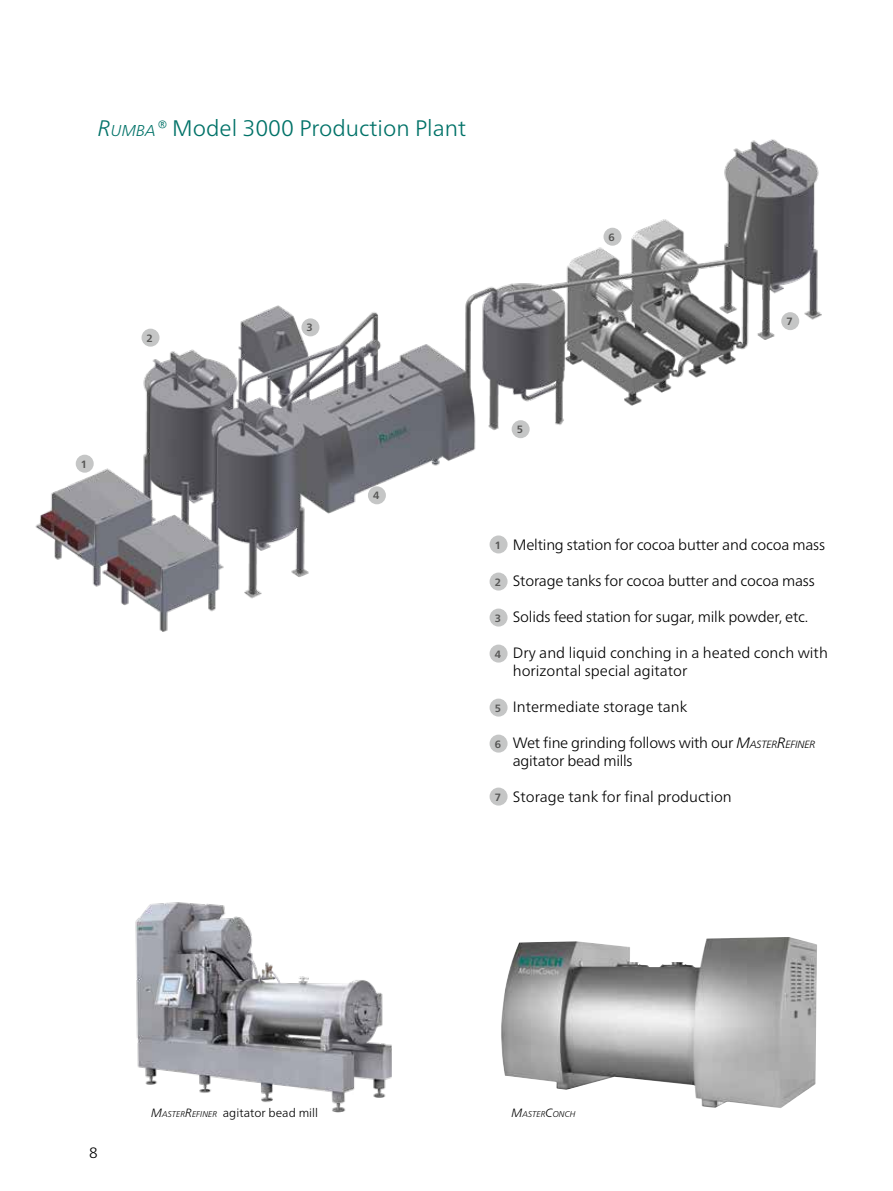
<style>
.page{position:relative;width:893px;height:1191px;background:#fff}
.page>*{position:absolute;margin:0;border:0;box-sizing:border-box;transform-origin:0 0}
.t1{font:300 22.5px "Frutiger Neue LTW1 G";color:#007268}
.t2{font:300 15px/18px "Frutiger Neue LTW1 G";letter-spacing:-.015em;color:#000}
.t3{font:300 12px "Frutiger Neue LTW1 G";color:#000}
.t4{font:700 10.65px "Frutiger Neue LTW1 G";color:#565655}
.t5{font:italic 300 8.4px "Frutiger Neue LTW1 G";color:#000}
.s1{font-style:italic}
.s2{font-style:italic;font-size:15.75px}
.s3{font-style:italic;font-size:10.5px}
.s4{font-style:italic;font-size:8.4px}
.s5{font-size:12px}
</style>
<div class="page">
<img style="left:35px;top:139px;width:787px;height:667px">
<div style="left:76px;top:455px;width:18px;height:18px;background:#c5c6c6;border-radius:50%"></div>
<div style="left:142px;top:329px;width:18px;height:18px;background:#c5c6c6;border-radius:50%"></div>
<div style="left:301px;top:318px;width:18px;height:18px;background:#c5c6c6;border-radius:50%"></div>
<div style="left:368px;top:486px;width:18px;height:18px;background:#c5c6c6;border-radius:50%"></div>
<div style="left:512px;top:420px;width:18px;height:18px;background:#c5c6c6;border-radius:50%"></div>
<div style="left:603px;top:228px;width:18px;height:18px;background:#c5c6c6;border-radius:50%"></div>
<div style="left:781px;top:312px;width:18px;height:18px;background:#c5c6c6;border-radius:50%"></div>
<img style="left:501px;top:937px;width:316px;height:171px">
<img style="left:135px;top:902px;width:257px;height:211px">
<div style="left:490px;top:535px;width:18px;height:18px;background:#c5c6c6;border-radius:50%"></div>
<div style="left:490px;top:572px;width:18px;height:18px;background:#c5c6c6;border-radius:50%"></div>
<div style="left:490px;top:608px;width:18px;height:18px;background:#c5c6c6;border-radius:50%"></div>
<div style="left:490px;top:644px;width:18px;height:18px;background:#c5c6c6;border-radius:50%"></div>
<div style="left:490px;top:698px;width:18px;height:18px;background:#c5c6c6;border-radius:50%"></div>
<div style="left:490px;top:734px;width:18px;height:18px;background:#c5c6c6;border-radius:50%"></div>
<div style="left:490px;top:787px;width:18px;height:18px;background:#c5c6c6;border-radius:50%"></div>
<h1 class="t1" style="left:98px;top:114px;width:370px"><span class="s1">R</span><span class="s2">UMBA</span><span class="s1">®</span> Model 3000 Production Plant</h1>
<p class="t4" style="left:81px;top:458px;width:8px">1</p>
<p class="t4" style="left:147px;top:332px;width:8px">2</p>
<p class="t4" style="left:307px;top:321px;width:8px">3</p>
<p class="t4" style="left:373px;top:489px;width:8px">4</p>
<p class="t4" style="left:517px;top:423px;width:8px">5</p>
<p class="t4" style="left:609px;top:231px;width:8px">6</p>
<p class="t4" style="left:786px;top:315px;width:8px">7</p>
<p class="t4" style="left:495px;top:538px;width:8px">1</p>
<p class="t4" style="left:495px;top:575px;width:8px">2</p>
<p class="t4" style="left:495px;top:611px;width:8px">3</p>
<p class="t4" style="left:495px;top:647px;width:8px">4</p>
<p class="t4" style="left:495px;top:701px;width:8px">5</p>
<p class="t4" style="left:495px;top:737px;width:8px">6</p>
<p class="t4" style="left:495px;top:790px;width:8px">7</p>
<p class="t2" style="left:513px;top:535px;width:314px">Melting station for cocoa butter and cocoa mass</p>
<p class="t2" style="left:513px;top:571px;width:303px">Storage tanks for cocoa butter and cocoa mass</p>
<p class="t2" style="left:513px;top:607px;width:297px">Solids feed station for sugar, milk powder, etc.</p>
<p class="t2" style="left:513px;top:643px;width:317px">Dry and liquid conching in a heated conch with horizontal special agitator</p>
<p class="t2" style="left:513px;top:697px;width:176px">Intermediate storage tank</p>
<p class="t2" style="left:513px;top:733px;width:303px">Wet fine grinding follows with our <span class="s1">M</span><span class="s3">ASTER</span><span class="s1">R</span><span class="s3">EFINER </span>agitator bead mills</p>
<p class="t2" style="left:513px;top:787px;width:220px">Storage tank for final production</p>
<p class="t3" style="left:151px;top:1105px;width:169px"><span class="s1">M</span><span class="s4">ASTER</span><span class="s1">R</span><span class="s4">EFINER</span> agitator bead mill</p>
<p class="t5" style="left:511px;top:1109px;width:65px"><span class="s5">M</span>ASTER<span class="s5">C</span>ONCH</p>
<p class="t2" style="left:89px;top:1144px;width:10px">8</p>
</div>
